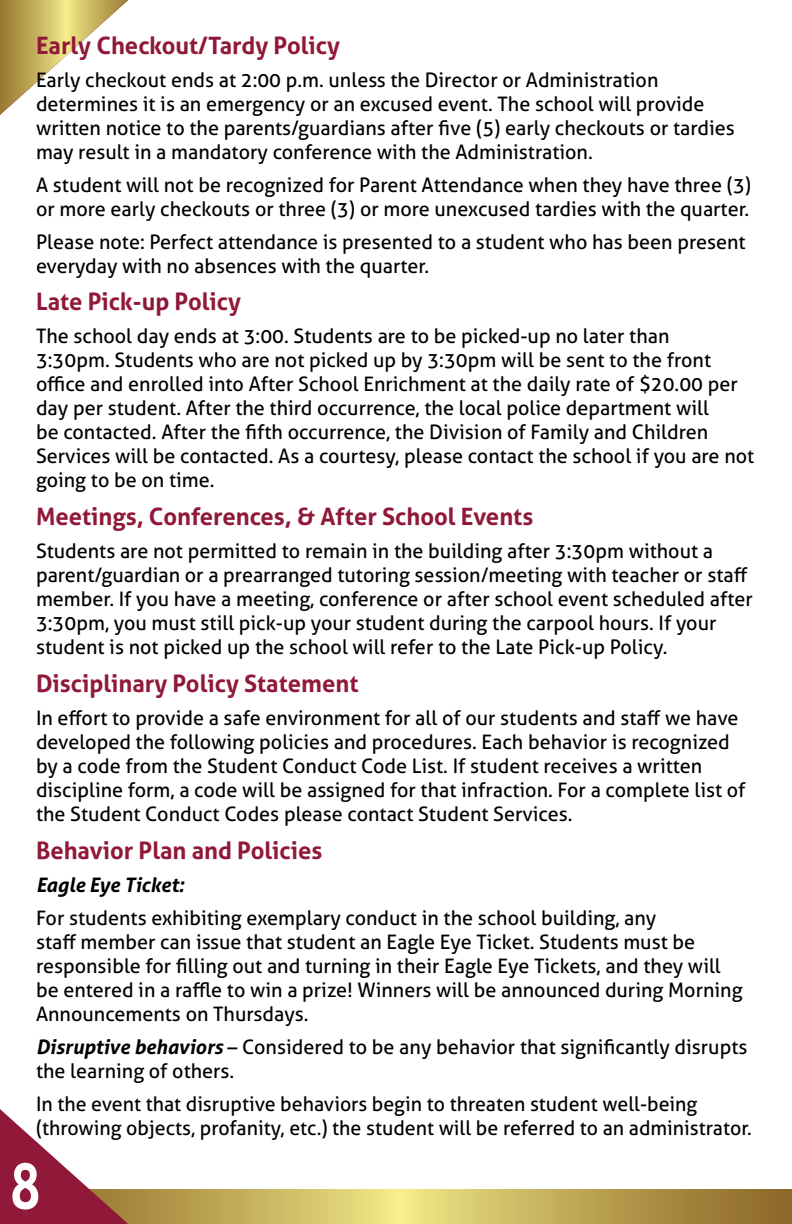
<style>
.page{position:relative;width:792px;height:1224px;background:#fff}
.page>*{position:absolute;margin:0;border:0;box-sizing:border-box;transform-origin:0 0}
.t1{font:700 64px "Aller";color:#fff;scale:.8 1}
.t2{font:700 24px "Aller";color:#901939}
.t3{font:20px/24px "Aller";color:#000}
.t4{font:italic 700 20px "Aller";color:#000}
.s1{font-weight:700;font-style:italic}
</style>
<div class="page">
<svg style="left:148px;top:1190px;width:644px;height:34px;background:#c2ac5a"></svg>
<svg style="left:0;top:1109px;width:148px;height:115px"></svg>
<svg style="left:0;top:0;width:128px;height:115px"></svg>
<p class="t2" style="left:36px;top:30px;width:305px">Early Checkout/Tardy Policy</p>
<p class="t3" style="left:36px;top:68px;width:700px">Early checkout ends at 2:00 p.m. unless the Director or Administration determines it is an emergency or an excused event. The school will provide written notice to the parents/guardians after five (5) early checkouts or tardies may result in a mandatory conference with the Administration.</p>
<p class="t3" style="left:36px;top:173px;width:717px">A student will not be recognized for Parent Attendance when they have three (3) or more early checkouts or three (3) or more unexcused tardies with the quarter.</p>
<p class="t3" style="left:36px;top:230px;width:711px">Please note: Perfect attendance is presented to a student who has been present everyday with no absences with the quarter.</p>
<p class="t2" style="left:36px;top:287px;width:207px">Late Pick-up Policy</p>
<p class="t3" style="left:36px;top:324px;width:720px">The school day ends at 3:00. Students are to be picked-up no later than<br>3:30pm. Students who are not picked up by 3:30pm will be sent to the front office and enrolled into After School Enrichment at the daily rate of $20.00 per day per student. After the third occurrence, the local police department will<br>be contacted. After the fifth occurrence, the Division of Family and Children Services will be contacted. As a courtesy, please contact the school if you are not going to be on time.</p>
<p class="t2" style="left:36px;top:502px;width:499px">Meetings, Conferences, &amp; After School Events</p>
<p class="t3" style="left:36px;top:539px;width:718px">Students are not permitted to remain in the building after 3:30pm without a parent/guardian or a prearranged tutoring session/meeting with teacher or staff member. If you have a meeting, conference or after school event scheduled after 3:30pm, you must still pick-up your student during the carpool hours. If your student is not picked up the school will refer to the Late Pick-up Policy.</p>
<p class="t2" style="left:36px;top:669px;width:324px">Disciplinary Policy Statement</p>
<p class="t3" style="left:36px;top:706px;width:711px">In effort to provide a safe environment for all of our students and staff we have developed the following policies and procedures. Each behavior is recognized by a code from the Student Conduct Code List. If student receives a written discipline form, a code will be assigned for that infraction. For a complete list of the Student Conduct Codes please contact Student Services.</p>
<p class="t2" style="left:36px;top:836px;width:288px">Behavior Plan and Policies</p>
<p class="t4" style="left:36px;top:872px;width:150px">Eagle Eye Ticket:</p>
<p class="t3" style="left:36px;top:906px;width:708px">For students exhibiting exemplary conduct in the school building, any<br>staff member can issue that student an Eagle Eye Ticket. Students must be responsible for filling out and turning in their Eagle Eye Tickets, and they will be entered in a raffle to win a prize! Winners will be announced during Morning Announcements on Thursdays.</p>
<p class="t3" style="left:36px;top:1035px;width:713px"><span class="s1">Disruptive behaviors</span> – Considered to be any behavior that significantly disrupts the learning of others.</p>
<p class="t3" style="left:36px;top:1092px;width:717px">In the event that disruptive behaviors begin to threaten student well-being (throwing objects, profanity, etc.) the student will be referred to an administrator.</p>
<h1 class="t1" style="left:10px;top:1147px;width:40px">8</h1>
</div>
